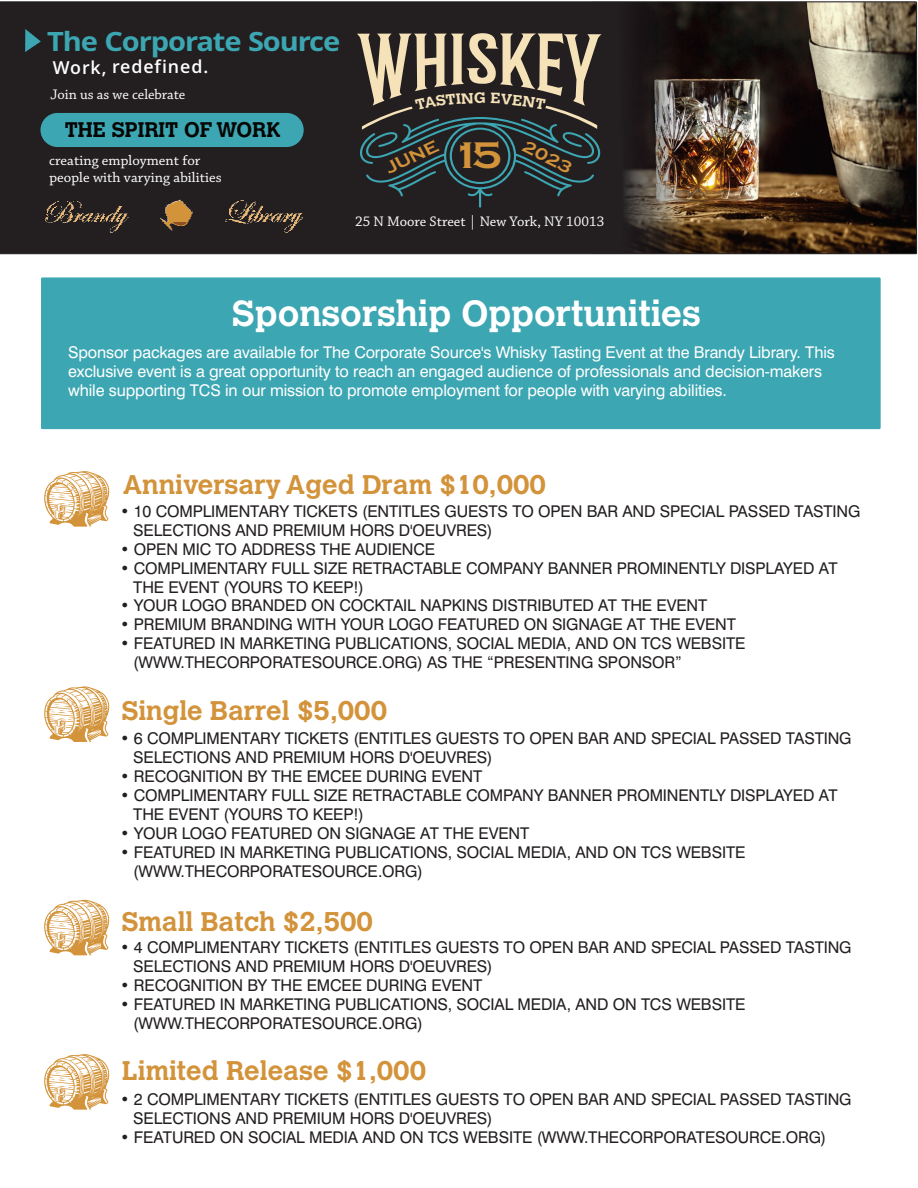
<style>
.page{position:relative;width:918px;height:1188px;background:#fff}
.page>*{position:absolute;margin:0;border:0;box-sizing:border-box;transform-origin:0 0}
.t1{font:700 38.4px "Copperplate Gothic";color:#d3933a;scale:1.08 1}
.t2{font:700 36px "Calvert";color:#fff}
.t3{font:700 26.7px "Calvert";color:#d3933a}
.t4{font:700 26.55px "Open Sans";letter-spacing:-.045em;color:#3ca6b2;scale:1.1 1}
.t5{font:700 21px "Calvert";color:#060504}
.t6{font:600 17.85px "Open Sans";letter-spacing:.05em;color:#fff}
.t7{font:700 17.55px "Copperplate Gothic";color:#d3933a;scale:1.05 1}
.t8{font:700 17.55px "Copperplate Gothic";color:#d3933a;scale:1.04 1}
.t9{font:16.2px/18.9px "Swiss 721 BT";letter-spacing:-.01em;color:#231f20}
.t10{font:16.2px/18.9px "Swiss 721 BT";letter-spacing:-.01em;color:#fff}
.t11{font:14.55px/17.4px "Chaparral Pro";color:#fff}
</style>
<div class="page">
<svg style="left:44px;top:471px;width:66px;height:56px"></svg>
<svg style="left:44px;top:686px;width:66px;height:56px"></svg>
<svg style="left:44px;top:899px;width:66px;height:56px"></svg>
<svg style="left:44px;top:1054px;width:66px;height:56px"></svg>
<div style="left:0;top:2px;width:917px;height:252px;background:#231f20"></div>
<img style="left:601px;top:3px;width:314px;height:249px">
<div style="left:0;top:1px;width:917px;height:253px;border:1px solid #231f20"></div>
<svg style="left:25px;top:29px;width:16px;height:23px"></svg>
<div style="left:40px;top:113px;width:264px;height:34px;background:#3ca6b2;border-radius:17px"></div>
<svg style="left:45px;top:201px;width:84px;height:32px"></svg>
<svg style="left:225px;top:200px;width:78px;height:33px"></svg>
<svg style="left:160px;top:199px;width:32px;height:32px"></svg>
<div style="left:41px;top:277px;width:840px;height:152px;background:#3ca6b2"></div>
<svg style="left:357px;top:33px;width:244px;height:175px"></svg>
<h3 class="t4" style="left:47px;top:31px;width:268px">The Corporate Source</h3>
<p class="t6" style="left:53px;top:57px;width:157px">Work, redefined.</p>
<p class="t11" style="left:51px;top:86px;width:136px">Join us as we celebrate</p>
<p class="t5" style="left:65px;top:122px;width:217px">THE SPIRIT OF WORK</p>
<p class="t11" style="left:49px;top:151px;width:174px">creating employment for people with varying abilities</p>
<p class="t7" style="left:382px;top:159px;width:55px;rotate:-25deg">JUNE</p>
<p class="t8" style="left:529px;top:135px;width:52px;rotate:27deg">2023</p>
<h1 class="t1" style="left:451px;top:133px;width:48px">15</h1>
<p class="t11" style="left:355px;top:212px;width:251px">25 N Moore Street | New York, NY 10013</p>
<h2 class="t2" style="left:232px;top:299px;width:470px">Sponsorship Opportunities</h2>
<p class="t10" style="left:68px;top:345px;width:768px">Sponsor packages are available for The Corporate Source's Whisky Tasting Event at the Brandy Library. This exclusive event is a great opportunity to reach an engaged audience of professionals and decision-makers while supporting TCS in our mission to promote employment for people with varying abilities.</p>
<h3 class="t3" style="left:123px;top:474px;width:425px">Anniversary Aged Dram $10,000</h3>
<p class="t9" style="left:133px;top:503px;width:729px;text-indent:-13px">• 10 COMPLIMENTARY TICKETS (ENTITLES GUESTS TO OPEN BAR AND SPECIAL PASSED TASTING<br>SELECTIONS AND PREMIUM HORS D'OEUVRES)</p>
<p class="t9" style="left:120px;top:541px;width:317px">• OPEN MIC TO ADDRESS THE AUDIENCE</p>
<p class="t9" style="left:133px;top:560px;width:706px;text-indent:-13px">• COMPLIMENTARY FULL SIZE RETRACTABLE COMPANY BANNER PROMINENTLY DISPLAYED AT<br>THE EVENT (YOURS TO KEEP!)</p>
<p class="t9" style="left:120px;top:598px;width:589px">• YOUR LOGO BRANDED ON COCKTAIL NAPKINS DISTRIBUTED AT THE EVENT</p>
<p class="t9" style="left:120px;top:617px;width:617px">• PREMIUM BRANDING WITH YOUR LOGO FEATURED ON SIGNAGE AT THE EVENT</p>
<p class="t9" style="left:133px;top:636px;width:614px;text-indent:-13px">• FEATURED IN MARKETING PUBLICATIONS, SOCIAL MEDIA, AND ON TCS WEBSITE (WWW.THECORPORATESOURCE.ORG) AS THE “PRESENTING SPONSOR”</p>
<h3 class="t3" style="left:122px;top:700px;width:267px">Single Barrel $5,000</h3>
<p class="t9" style="left:133px;top:731px;width:720px;text-indent:-13px">• 6 COMPLIMENTARY TICKETS (ENTITLES GUESTS TO OPEN BAR AND SPECIAL PASSED TASTING<br>SELECTIONS AND PREMIUM HORS D'OEUVRES)</p>
<p class="t9" style="left:120px;top:769px;width:364px">• RECOGNITION BY THE EMCEE DURING EVENT</p>
<p class="t9" style="left:133px;top:788px;width:706px;text-indent:-13px">• COMPLIMENTARY FULL SIZE RETRACTABLE COMPANY BANNER PROMINENTLY DISPLAYED AT<br>THE EVENT (YOURS TO KEEP!)</p>
<p class="t9" style="left:120px;top:826px;width:411px">• YOUR LOGO FEATURED ON SIGNAGE AT THE EVENT</p>
<p class="t9" style="left:133px;top:845px;width:614px;text-indent:-13px">• FEATURED IN MARKETING PUBLICATIONS, SOCIAL MEDIA, AND ON TCS WEBSITE (WWW.THECORPORATESOURCE.ORG)</p>
<h3 class="t3" style="left:122px;top:911px;width:253px">Small Batch $2,500</h3>
<p class="t9" style="left:133px;top:939px;width:720px;text-indent:-13px">• 4 COMPLIMENTARY TICKETS (ENTITLES GUESTS TO OPEN BAR AND SPECIAL PASSED TASTING<br>SELECTIONS AND PREMIUM HORS D'OEUVRES)</p>
<p class="t9" style="left:120px;top:977px;width:364px">• RECOGNITION BY THE EMCEE DURING EVENT</p>
<p class="t9" style="left:133px;top:996px;width:614px;text-indent:-13px">• FEATURED IN MARKETING PUBLICATIONS, SOCIAL MEDIA, AND ON TCS WEBSITE (WWW.THECORPORATESOURCE.ORG)</p>
<h3 class="t3" style="left:122px;top:1061px;width:305px">Limited Release $1,000</h3>
<p class="t9" style="left:133px;top:1091px;width:720px;text-indent:-13px">• 2 COMPLIMENTARY TICKETS (ENTITLES GUESTS TO OPEN BAR AND SPECIAL PASSED TASTING<br>SELECTIONS AND PREMIUM HORS D'OEUVRES)</p>
<p class="t9" style="left:120px;top:1129px;width:708px">• FEATURED ON SOCIAL MEDIA AND ON TCS WEBSITE (WWW.THECORPORATESOURCE.ORG)</p>
</div>
